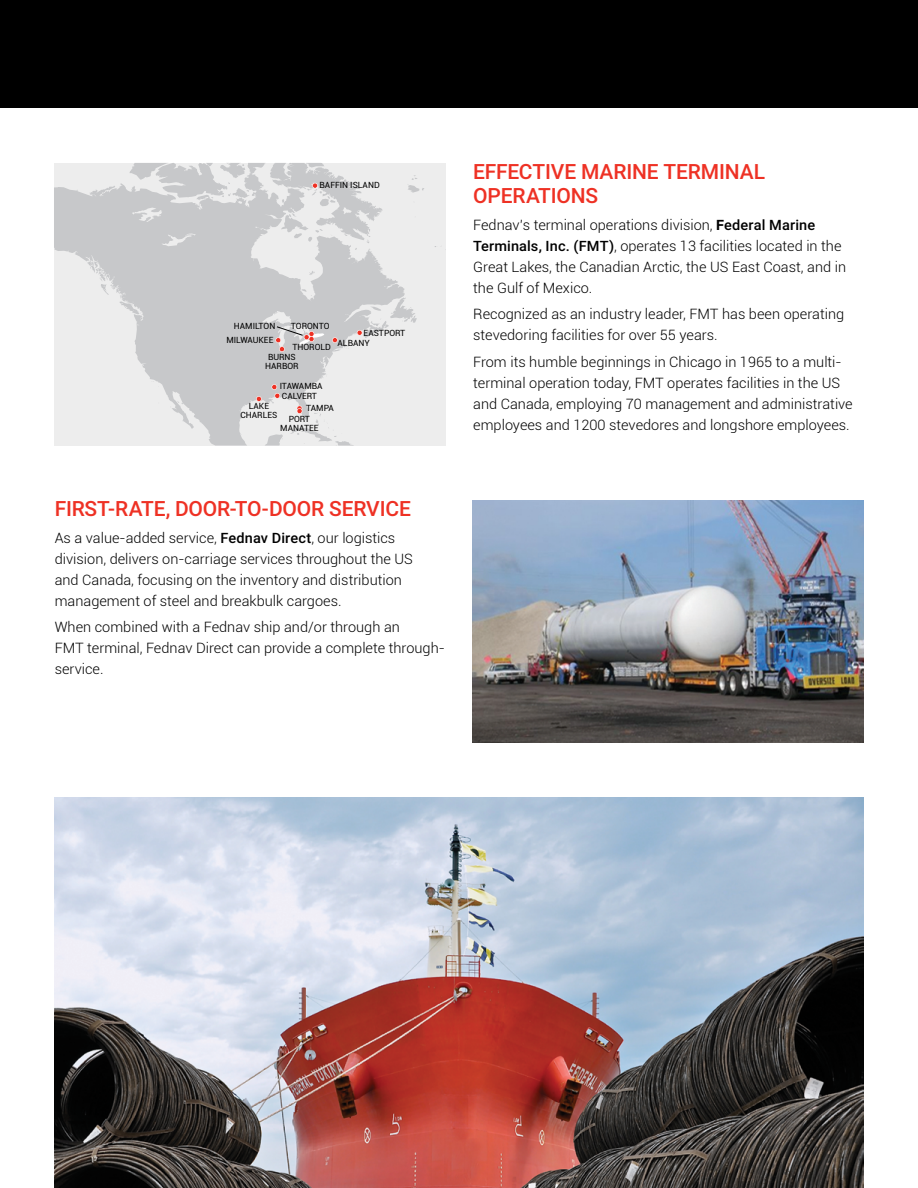
<style>
.page{position:relative;width:918px;height:1188px;background:#fff}
.page>*{position:absolute;margin:0;border:0;box-sizing:border-box;transform-origin:0 0}
.t1{font:500 21px/24px "Roboto";letter-spacing:-.01em;color:#ee3124}
.t2{font:300 14.25px/21px "Roboto";color:#000}
.t3{font:8.55px/9px "Roboto";color:#000;text-align:center}
.s1{font-weight:500}
.s2{font-weight:700}
</style>
<div class="page">
<div style="left:0;top:0;width:918px;height:108px;background:#000"></div>
<img style="left:54px;top:798px;width:810px;height:390px">
<img style="left:472px;top:501px;width:392px;height:241px">
<div style="left:54px;top:163px;width:392px;height:283px;background:#ededed"></div>
<svg style="left:405px;top:298px;width:12px;height:25px"></svg>
<svg style="left:408px;top:175px;width:16px;height:18px"></svg>
<svg style="left:54px;top:183px;width:351px;height:263px;fill:#c7c8ca"></svg>
<svg style="left:355px;top:330px;width:7px;height:6px"></svg>
<svg style="left:241px;top:384px;width:39px;height:32px"></svg>
<svg style="left:290px;top:406px;width:64px;height:40px"></svg>
<svg style="left:332px;top:337px;width:6px;height:6px"></svg>
<svg style="left:275px;top:324px;width:49px;height:28px"></svg>
<svg style="left:129px;top:163px;width:254px;height:87px"></svg>
<p class="t3" style="left:320px;top:180px;width:62px">BAFFIN ISLAND</p>
<p class="t3" style="left:234px;top:321px;width:43px">HAMILTON</p>
<p class="t3" style="left:291px;top:321px;width:40px">TORONTO</p>
<p class="t3" style="left:364px;top:328px;width:43px">EASTPORT</p>
<p class="t3" style="left:226px;top:336px;width:48px">MILWAUKEE</p>
<p class="t3" style="left:338px;top:338px;width:34px">ALBANY</p>
<p class="t3" style="left:265px;top:352px;width:35px">BURNS<br>HARBOR</p>
<p class="t3" style="left:292px;top:342px;width:40px">THOROLD</p>
<p class="t3" style="left:280px;top:381px;width:44px">ITAWAMBA</p>
<p class="t3" style="left:289px;top:402px;width:47px;line-height:11.2px;text-align:left;text-indent:17px">TAMPA<br>PORT</p>
<p class="t3" style="left:280px;top:424px;width:40px">MANATEE</p>
<p class="t3" style="left:282px;top:391px;width:36px">CALVERT</p>
<p class="t3" style="left:240px;top:401px;width:38px">LAKE<br>CHARLES</p>
<h1 class="t1" style="left:55px;top:496px;width:358px">FIRST-RATE, DOOR-TO-DOOR SERVICE</h1>
<p class="t2" style="left:55px;top:527px;width:360px">As a value-added service, <span class="s1">Fednav Direct</span>, our logistics division, delivers on-carriage services throughout the US and Canada, focusing on the inventory and distribution management of steel and breakbulk cargoes.</p>
<p class="t2" style="left:55px;top:616px;width:392px">When combined with a Fednav ship and/or through an<br>FMT terminal, Fednav Direct can provide a complete through&shy;service.</p>
<h1 class="t1" style="left:473px;top:159px;width:293px">EFFECTIVE MARINE TERMINAL<br>OPERATIONS</h1>
<p class="t2" style="left:473px;top:214px;width:374px">Fednav’s terminal operations division, <span class="s2">F</span><span class="s1">ederal Marine Terminals, Inc. (FMT)</span>, operates 13 facilities located in the Great Lakes, the Canadian Arctic, the US East Coast, and in the Gulf of Mexico.</p>
<p class="t2" style="left:473px;top:303px;width:373px">Recognized as an industry leader, FMT has been operating stevedoring facilities for over 55 years.</p>
<p class="t2" style="left:473px;top:351px;width:381px">From its humble beginnings in Chicago in 1965 to a multi&shy;terminal operation today, FMT operates facilities in the US and Canada, employing 70 management and administrative employees and 1200 stevedores and longshore employees.</p>
</div>
